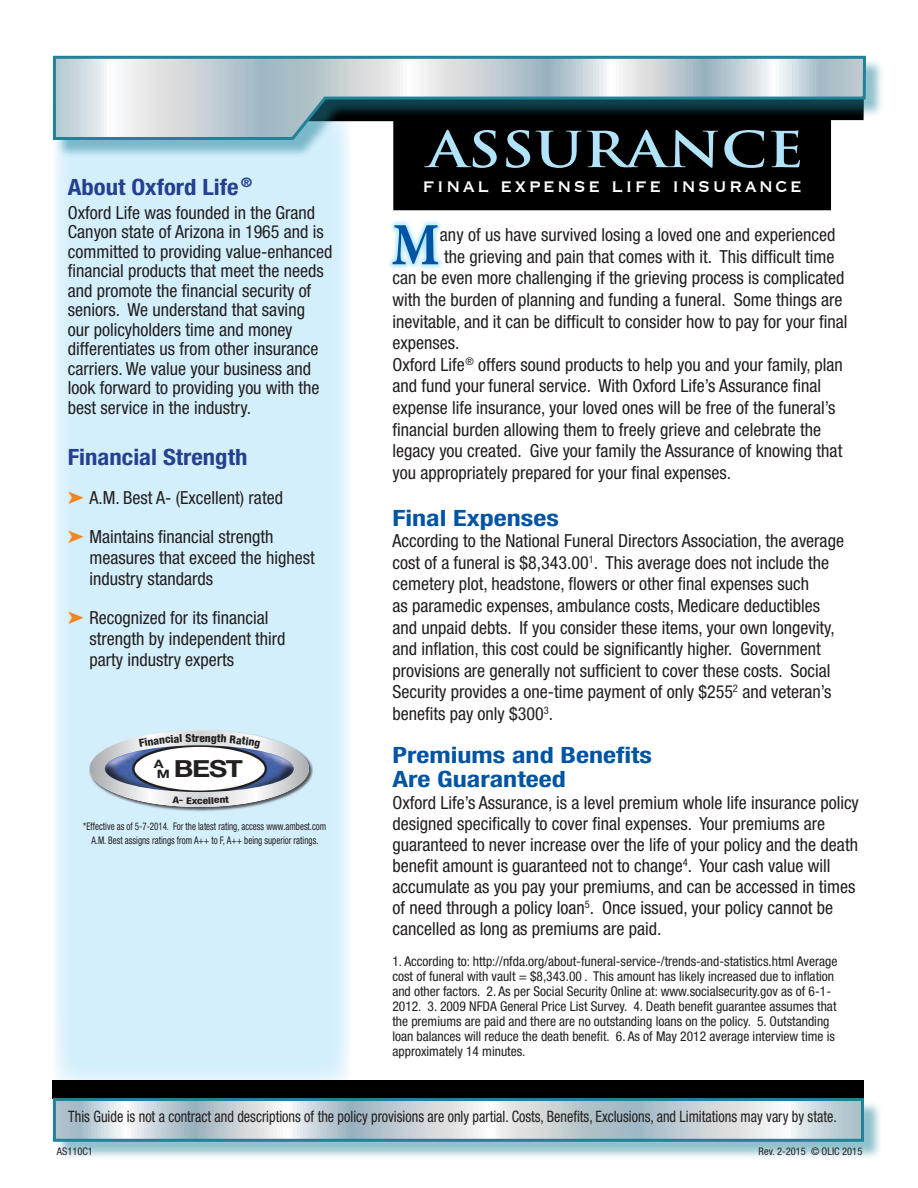
<style>
.page{position:relative;width:918px;height:1188px;background:#fff}
.page>*{position:absolute;margin:0;border:0;box-sizing:border-box;transform-origin:0 0}
.t1{font:700 60px "Minion Pro";color:#0054a4;scale:.9 1}
.t2{font:700 48.3px "Trajan";color:#b1e3fa;scale:1.19 1}
.t3{font:24.15px "Copperplate";letter-spacing:.1em;color:#fff;scale:.9 1}
.t4{font:700 23.55px "Helvetica Neue";color:#231f20;scale:1.19 1}
.t5{font:700 condensed 22.5px/24px "Helvetica Neue";color:#0054a4;scale:1.25 1}
.t6{font:700 condensed 22.5px "Helvetica Neue";color:#25408f;scale:1.1 1}
.t7{font:condensed 18px/19.5px "Helvetica Neue";color:#231f20}
.t8{font:condensed 15.75px "Helvetica Neue";color:#231f20;scale:.9 1}
.t9{font:condensed 13.5px/15px "Helvetica Neue";color:#231f20}
.t10{font:700 11.55px "Helvetica Neue";color:#231f20;scale:1.24 1}
.t11{font:800 condensed 10.95px "Helvetica Neue";color:#231f20;scale:1.04 1}
.t12{font:condensed 10.5px/13.5px "Helvetica Neue";color:#231f20;text-align:center;scale:.85 1}
.t13{font:condensed 10.5px "Helvetica Neue";color:#231f20}
.t14{font:800 condensed 9.3px "Helvetica Neue";color:#231f20;scale:1.23 1}
.s1{color:#f5841f}
.s2{font-size:11.55px}
</style>
<div class="page">
<div style="left:53px;top:110px;width:298px;height:978px;background:#d4effc"></div>
<svg style="left:340px;top:158px;width:491px;height:52px;fill:#000"></svg>
<div style="left:55px;top:58px;width:830px;height:100px;background:#218298;opacity:.5"></div>
<svg style="left:52px;top:55px;width:816px;height:86px"></svg>
<div style="left:53px;top:1081px;width:811px;height:18px;background:#000"></div>
<div style="left:387px;top:219px;width:57px;height:52px;background:#00aeef;opacity:.31"></div>
<div style="left:55px;top:1100px;width:827px;height:60px;background:#218298;opacity:.5"></div>
<svg style="left:57px;top:1102px;width:803px;height:36px"></svg>
<div style="left:53px;top:1098px;width:811px;height:44px;border:3px solid #218298"></div>
<img style="left:89px;top:760px;width:223px;height:51px">
<svg style="left:90px;top:730px;width:219px;height:77px"></svg>
<p class="t6" style="left:68px;top:173px;width:169px">About Oxford Life <sup>®</sup></p>
<p class="t7" style="left:68px;top:202px;width:266px">Oxford Life was founded in the Grand Canyon state of Arizona in 1965 and is committed to providing value-enhanced financial products that meet the needs and promote the financial security of seniors. We understand that saving<br>our policyholders time and money differentiates us from other insurance carriers. We value your business and look forward to providing you with the best service in the industry.</p>
<p class="t6" style="left:68px;top:443px;width:165px">Financial Strength</p>
<p class="t7" style="left:68px;top:478px;width:217px;line-height:39px"><span class="s1">➤</span> A.M. Best A- (Excellent) rated <span class="s1">➤</span> Maintains financial strength</p>
<p class="t7" style="left:89px;top:547px;width:227px;line-height:21px">measures that exceed the highest industry standards</p>
<p class="t7" style="left:89px;top:607px;width:198px;line-height:21px;text-indent:-22px"><span class="s1">➤</span> Recognized for its financial strength by independent third party industry experts</p>
<p class="t11" style="left:195px;top:731px;width:11px">re</p>
<h3 class="t4" style="left:157px;top:754px;width:74px"><span class="s2">M</span> BEST</h3>
<p class="t14" style="left:197px;top:795px;width:6px">c</p>
<p class="t10" style="left:154px;top:757px;width:9px">A</p>
<p class="t12" style="left:83px;top:820px;width:287px">*Effective as of 5-7-2014. For the latest rating, access www.ambest.com<br>A.M. Best assigns ratings from A++ to F, A++ being superior ratings.</p>
<h2 class="t2" style="left:428px;top:119px;width:317px">ASSURANCE</h2>
<h3 class="t3" style="left:423px;top:170px;width:423px">final expense life insurance</h3>
<h1 class="t1" style="left:392px;top:203px;width:55px">M</h1>
<p class="t7" style="left:440px;top:225px;width:397px">any of us have survived losing a loved one and experienced</p>
<p class="t7" style="left:444px;top:246px;width:392px">the grieving and pain that comes with it. This difficult time</p>
<p class="t7" style="left:392px;top:268px;width:454px">can be even more challenging if the grieving process is complicated</p>
<p class="t7" style="left:392px;top:290px;width:452px">with the burden of planning and funding a funeral. Some things are</p>
<p class="t7" style="left:392px;top:311px;width:457px">inevitable, and it can be difficult to consider how to pay for your final</p>
<p class="t7" style="left:392px;top:333px;width:68px">expenses.</p>
<p class="t7" style="left:392px;top:354px;width:452px">Oxford Life<sup>®</sup> offers sound products to help you and your family, plan</p>
<p class="t7" style="left:392px;top:376px;width:430px">and fund your funeral service. With Oxford Life’s Assurance final</p>
<p class="t7" style="left:392px;top:398px;width:444px">expense life insurance, your loved ones will be free of the funeral’s</p>
<p class="t7" style="left:392px;top:419px;width:430px">financial burden allowing them to freely grieve and celebrate the</p>
<p class="t7" style="left:392px;top:441px;width:452px">legacy you created. Give your family the Assurance of knowing that</p>
<p class="t7" style="left:392px;top:462px;width:340px">you appropriately prepared for your final expenses.</p>
<p class="t5" style="left:392px;top:505px;width:135px">Final Expenses</p>
<p class="t7" style="left:392px;top:530px;width:453px;line-height:21.6px">According to the National Funeral Directors Association, the average cost of a funeral is $8,343.00<sup>1</sup>. This average does not include the cemetery plot, headstone, flowers or other final expenses such<br>as paramedic expenses, ambulance costs, Medicare deductibles and unpaid debts. If you consider these items, your own longevity, and inflation, this cost could be significantly higher. Government provisions are generally not sufficient to cover these costs. Social Security provides a one-time payment of only $255<sup>2</sup> and veteran’s benefits pay only $300<sup>3</sup>.</p>
<p class="t5" style="left:392px;top:743px;width:209px">Premiums and Benefits<br>Are Guaranteed</p>
<p class="t7" style="left:392px;top:792px;width:468px;line-height:21px">Oxford Life’s Assurance, is a level premium whole life insurance policy designed specifically to cover final expenses. Your premiums are guaranteed to never increase over the life of your policy and the death benefit amount is guaranteed not to change<sup>4</sup>. Your cash value will accumulate as you pay your premiums, and can be accessed in times of need through a policy loan<sup>5</sup>. Once issued, your policy cannot be cancelled as long as premiums are paid.</p>
<p class="t9" style="left:392px;top:954px;width:446px">1. According to: http://nfda.org/about-funeral-service-/trends-and-statistics.html Average cost of funeral with vault = $8,343.00 . This amount has likely increased due to inflation and other factors. 2. As per Social Security Online at: www.socialsecurity.gov as of 6-1- 2012. 3. 2009 NFDA General Price List Survey. 4. Death benefit guarantee assumes that the premiums are paid and there are no outstanding loans on the policy. 5. Outstanding loan balances will reduce the death benefit. 6. As of May 2012 average interview time is approximately 14 minutes.</p>
<p class="t8" style="left:68px;top:1107px;width:856px">This Guide is not a contract and descriptions of the policy provisions are only partial. Costs, Benefits, Exclusions, and Limitations may vary by state.</p>
<p class="t13" style="left:57px;top:1145px;width:38px">AS110C1</p>
<p class="t13" style="left:759px;top:1145px;width:105px">Rev. 2-2015 © OLIC 2015</p>
</div>
